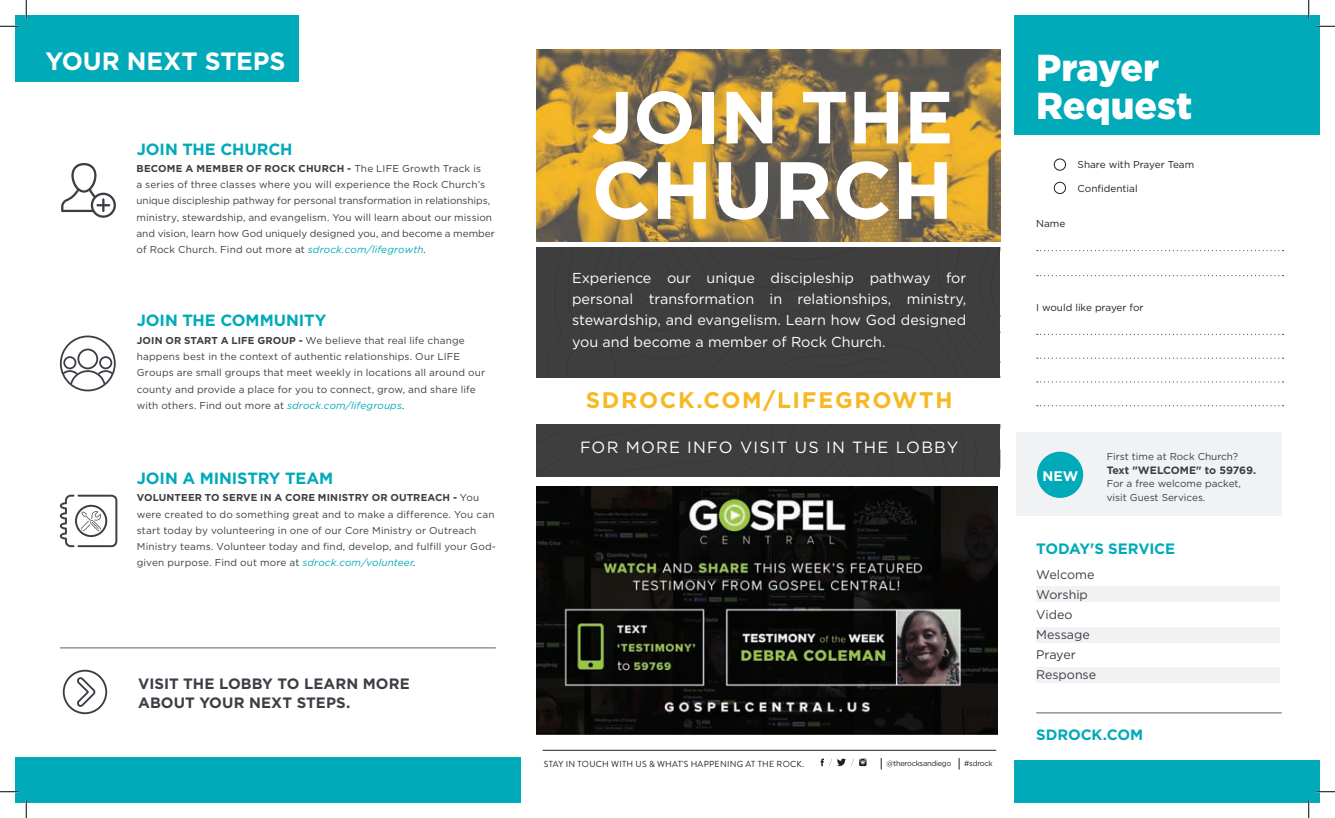
<style>
.page{position:relative;width:1335px;height:818px;background:#fff}
.page>*{position:absolute;margin:0;border:0;box-sizing:border-box;transform-origin:0 0}
.t1{font:700 80.88px "Gotham HTF";color:#fff}
.t2{font:700 73.62px "Gotham HTF";color:#fff}
.t3{font:900 37.5px/38.8px "Gotham HTF";color:#fff}
.t4{font:700 25px "Gotham HTF";letter-spacing:-.005em;color:#fff}
.t5{font:700 22.5px "Gotham HTF";letter-spacing:.075em;color:#f7b923}
.t6{font:700 16.25px "Gotham HTF";letter-spacing:-.005em;color:#00aab9}
.t7{font:16.25px "Gotham HTF";letter-spacing:.075em;color:#fff}
.t8{font:700 15px/18.8px "Gotham HTF";letter-spacing:.005em;color:#3c3e45}
.t9{font:700 15px "Gotham HTF";letter-spacing:-.015em;color:#00aab9}
.t10{font:14.38px/21.2px "Gotham HTF";color:#fff;text-align:justify}
.t11{font:700 13.88px "Gotham HTF";color:#fff}
.t12{font:12.5px/20px "Gotham HTF";letter-spacing:-.005em;color:#3c3e45}
.t13{font:700 10.62px "Gotham HTF";letter-spacing:-.01em;color:#3c3e45}
.t14{font:10px/16.2px "Gotham HTF";letter-spacing:.01em;color:#3c3e45}
.t15{font:10px "Gotham HTF";color:#231f20}
.t16{font:8.75px "Brandon Grotesque";letter-spacing:.03em;color:#231f20}
.t17{font:7.5px "Gotham HTF";letter-spacing:-.04em;color:#231f20}
.s1{font-weight:700}
.s2{font-style:italic;color:#00aab9}
.s3{font-style:italic;color:#231f20}
</style>
<div class="page">
<div style="left:536px;top:194px;width:465px;height:183px;background:#3e3e3f"></div>
<div style="left:536px;top:304px;width:464px;height:170px;background:#3e3e3f"></div>
<div style="left:602px;top:345px;width:398px;height:131px;background:#3e3e3f"></div>
<div style="left:15px;top:757px;width:506px;height:45px;background:#00aab9"></div>
<hr style="left:543px;top:750px;width:453px;height:1px;background:#231f20">
<svg style="left:821px;top:758px;width:46px;height:8px"></svg>
<svg style="left:60px;top:335px;width:56px;height:56px"></svg>
<svg style="left:60px;top:494px;width:57px;height:53px"></svg>
<svg style="left:61px;top:163px;width:55px;height:55px"></svg>
<div style="left:15px;top:15px;width:284px;height:67px;background:#00aab9"></div>
<div style="left:1036px;top:586px;width:243px;height:15px;background:#f1f2f3"></div>
<div style="left:1017px;top:431px;width:265px;height:84px;background:#f1f2f3"></div>
<div style="left:1036px;top:626px;width:243px;height:16px;background:#f1f2f3"></div>
<div style="left:1036px;top:667px;width:243px;height:15px;background:#f1f2f3"></div>
<hr style="left:1036px;top:712px;width:246px;height:1px;background:#5f5f62">
<div style="left:1037px;top:451px;width:46px;height:47px;background:#00aab9;border-radius:50%"></div>
<div style="left:1014px;top:15px;width:306px;height:120px;background:#00aab9"></div>
<div style="left:1054px;top:159px;width:12px;height:11px;border:1px solid #231f20;border-radius:50%"></div>
<div style="left:1054px;top:182px;width:12px;height:12px;border:1px solid #231f20;border-radius:50%"></div>
<svg style="left:1037px;top:250px;width:246px;height:1px"></svg>
<svg style="left:1037px;top:275px;width:246px;height:1px"></svg>
<svg style="left:1037px;top:334px;width:246px;height:1px"></svg>
<svg style="left:1037px;top:357px;width:246px;height:2px"></svg>
<svg style="left:1037px;top:381px;width:246px;height:1px"></svg>
<svg style="left:1037px;top:405px;width:246px;height:1px"></svg>
<div style="left:1014px;top:760px;width:306px;height:42px;background:#00aab9"></div>
<div style="left:63px;top:669px;width:44px;height:45px;border:2px solid #3c3e45;border-radius:50%"></div>
<svg style="left:77px;top:675px;width:20px;height:32px"></svg>
<hr style="left:60px;top:647px;width:436px;height:1px;background:#5f5f62">
<img style="left:536px;top:50px;width:464px;height:192px">
<div style="left:532px;top:377px;width:473px;height:46px;background:#fff"></div>
<div style="left:532px;top:242px;width:473px;height:5px;background:#fff"></div>
<img style="left:536px;top:486px;width:461px;height:248px">
<svg style="left:0;top:25px;width:19px;height:2px"></svg>
<svg style="left:1316px;top:25px;width:19px;height:2px"></svg>
<svg style="left:0;top:790px;width:19px;height:2px"></svg>
<svg style="left:1316px;top:790px;width:19px;height:2px"></svg>
<svg style="left:25px;top:0;width:2px;height:19px"></svg>
<svg style="left:25px;top:799px;width:2px;height:19px"></svg>
<svg style="left:1308px;top:0;width:2px;height:19px"></svg>
<svg style="left:1308px;top:799px;width:2px;height:19px"></svg>
<h3 class="t4" style="left:45px;top:46px;width:241px">YOUR NEXT STEPS</h3>
<h3 class="t6" style="left:137px;top:139px;width:157px">JOIN THE CHURCH</h3>
<p class="t14" style="left:136px;top:160px;width:360px"><span class="s1">BECOME A MEMBER OF ROCK CHURCH -</span> The LIFE Growth Track is<br>a series of three classes where you will experience the Rock Church’s unique discipleship pathway for personal transformation in relationships, ministry, stewardship, and evangelism. You will learn about our mission and vision, learn how God uniquely designed you, and become a member of Rock Church. Find out more at <span class="s2">sdrock.com/lifegrowth</span><span class="s3">.</span></p>
<h3 class="t6" style="left:137px;top:311px;width:191px">JOIN THE COMMUNITY</h3>
<p class="t14" style="left:137px;top:332px;width:350px"><span class="s1">JOIN OR START A LIFE GROUP -</span> We believe that real life change happens best in the context of authentic relationships. Our LIFE Groups are small groups that meet weekly in locations all around our county and provide a place for you to connect, grow, and share life with others. Find out more at <span class="s2">sdrock.com/lifegroups</span><span class="s3">.</span></p>
<h3 class="t6" style="left:137px;top:468px;width:198px">JOIN A MINISTRY TEAM</h3>
<p class="t14" style="left:137px;top:489px;width:361px"><span class="s1">VOLUNTEER TO SERVE IN A CORE MINISTRY OR OUTREACH -</span> You were created to do something great and to make a difference. You can start today by volunteering in one of our Core Ministry or Outreach Ministry teams. Volunteer today and find, develop, and fulfill your God&shy;given purpose. Find out more at <span class="s2">sdrock.com/volunteer</span><span class="s3">.</span></p>
<h3 class="t8" style="left:138px;top:673px;width:273px">VISIT THE LOBBY TO LEARN MORE<br>ABOUT YOUR NEXT STEPS.</h3>
<h2 class="t2" style="left:592px;top:75px;width:363px">JOIN THE</h2>
<h1 class="t1" style="left:591px;top:143px;width:364px">CHURCH</h1>
<h3 class="t10" style="left:572px;top:267px;width:396px">Experience our unique discipleship pathway for personal transformation in relationships, ministry, stewardship, and evangelism. Learn how God designed you and become a member of Rock Church.</h3>
<h3 class="t5" style="left:586px;top:387px;width:368px">SDROCK.COM/LIFEGROWTH</h3>
<h3 class="t7" style="left:580px;top:438px;width:380px">FOR MORE INFO VISIT US IN THE LOBBY</h3>
<p class="t16" style="left:544px;top:757px;width:262px">STAY IN TOUCH WITH US &amp; WHAT'S HAPPENING AT THE ROCK.</p>
<p class="t17" style="left:886px;top:759px;width:67px">@therocksandiego</p>
<p class="t17" style="left:964px;top:758px;width:30px">#sdrock</p>
<h3 class="t3" style="left:1036px;top:47px;width:158px">Prayer<br>Request</h3>
<p class="t15" style="left:1078px;top:159px;width:118px">Share with Prayer Team</p>
<p class="t15" style="left:1078px;top:182px;width:62px">Confidential</p>
<p class="t15" style="left:1036px;top:218px;width:31px">Name</p>
<p class="t15" style="left:1036px;top:302px;width:109px">I would like prayer for</p>
<h3 class="t11" style="left:1043px;top:468px;width:37px">NEW</h3>
<p class="t14" style="left:1107px;top:448px;width:133px">First time at Rock Church?</p>
<p class="t13" style="left:1107px;top:463px;width:151px">Text "WELCOME" to 59769.</p>
<p class="t14" style="left:1107px;top:477px;width:136px;line-height:13.8px">For a free welcome packet, visit Guest Services.</p>
<h3 class="t9" style="left:1036px;top:539px;width:140px">TODAY'S SERVICE</h3>
<p class="t12" style="left:1036px;top:564px;width:61px">Welcome<br>Worship<br>Video<br>Message<br>Prayer<br>Response</p>
<h3 class="t9" style="left:1036px;top:726px;width:108px">SDROCK.COM</h3>
</div>
